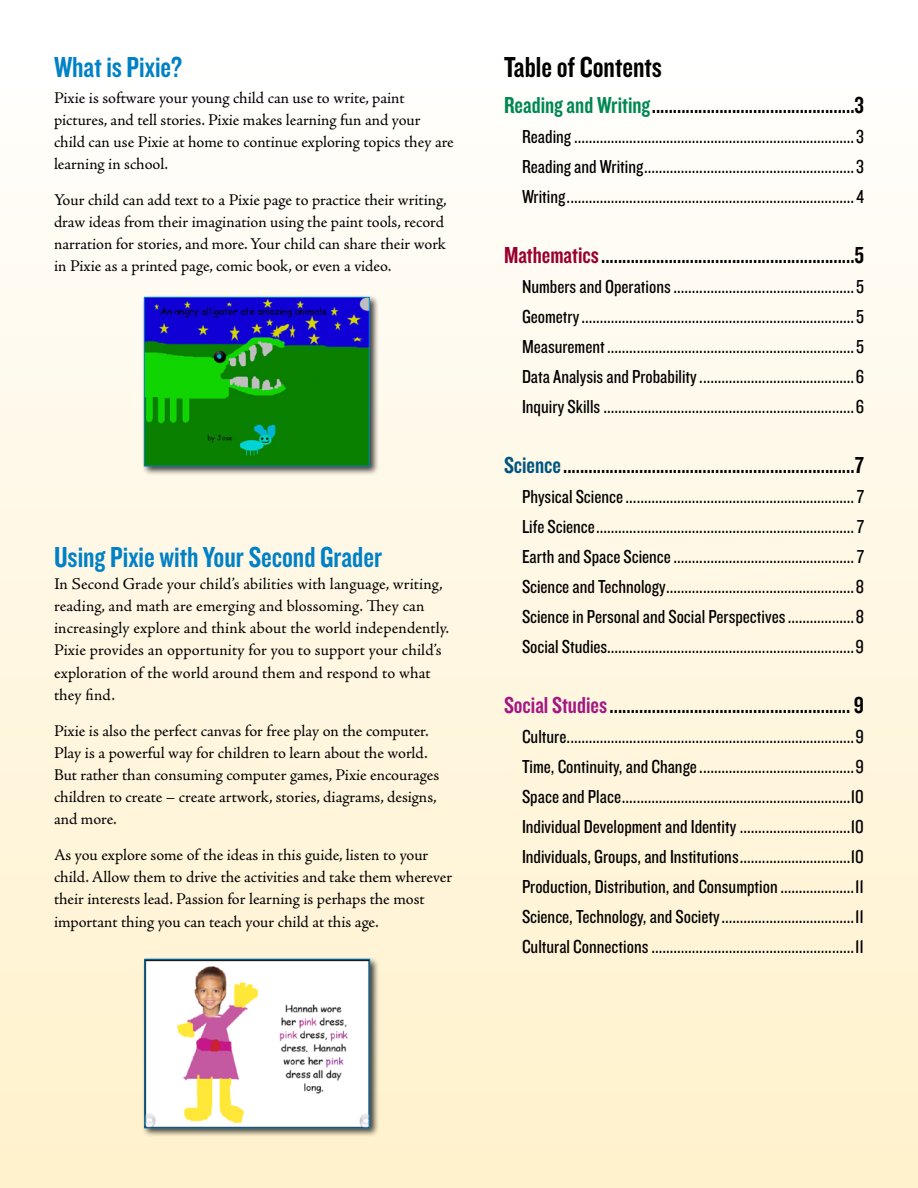
<style>
.page{position:relative;width:918px;height:1188px;background:#fff}
.page>*{position:absolute;margin:0;border:0;box-sizing:border-box;transform-origin:0 0}
.t1{font:30px "Knockout HTF49 Liteweight";color:#0081c6}
.t2{font:30px "Knockout HTF49 Liteweight";color:#000}
.t3{font:24px "Knockout HTF49 Liteweight";color:#000}
.t4{font:19.5px/30px "Knockout HTF29 Junior Liteweight";color:#000;text-align:justify}
.t5{font:16.5px/22.2px "Adobe Jenson Pro";color:#000}
.s1{color:#008752}
.s2{color:#98002e}
.s3{color:#005581}
.s4{color:#a21984}
</style>
<div class="page">
<div style="left:1px;top:1px;width:916px;height:1186px;background:linear-gradient(to bottom,#fff,#fff1cb)"></div>
<div style="left:142px;top:295px;width:237px;height:181px;background:#000;opacity:.75"></div>
<img style="left:146px;top:299px;width:221px;height:165px">
<div style="left:144px;top:297px;width:225px;height:169px;border:1px solid #0081c6"></div>
<div style="left:142px;top:957px;width:238px;height:180px;background:#000;opacity:.75"></div>
<img style="left:147px;top:961px;width:221px;height:165px">
<div style="left:145px;top:959px;width:225px;height:169px;border:1px solid #0081c6"></div>
<h1 class="t1" style="left:54px;top:52px;width:130px">What is Pixie?</h1>
<p class="t5" style="left:54px;top:87px;width:401px">Pixie is software your young child can use to write, paint pictures, and tell stories. Pixie makes learning fun and your child can use Pixie at home to continue exploring topics they are learning in school.</p>
<p class="t5" style="left:54px;top:189px;width:394px">Your child can add text to a Pixie page to practice their writing, draw ideas from their imagination using the paint tools, record narration for stories, and more. Your child can share their work in Pixie as a printed page, comic book, or even a video.</p>
<h1 class="t1" style="left:54px;top:541px;width:330px">Using Pixie with Your Second Grader</h1>
<p class="t5" style="left:54px;top:573px;width:397px">In Second Grade your child’s abilities with language, writing, reading, and math are emerging and blossoming. They can increasingly explore and think about the world independently.<br>Pixie provides an opportunity for you to support your child’s exploration of the world around them and respond to what they find.</p>
<p class="t5" style="left:54px;top:720px;width:387px">Pixie is also the perfect canvas for free play on the computer.<br>Play is a powerful way for children to learn about the world.<br>But rather than consuming computer games, Pixie encourages children to create – create artwork, stories, diagrams, designs, and more.</p>
<p class="t5" style="left:54px;top:844px;width:400px">As you explore some of the ideas in this guide, listen to your child. Allow them to drive the activities and take them wherever their interests lead. Passion for learning is perhaps the most important thing you can teach your child at this age.</p>
<h1 class="t2" style="left:504px;top:52px;width:159px">Table of Contents</h1>
<p class="t3" style="left:504px;top:93px;width:361px"><span class="s1">Reading and Writing</span>................................................3</p>
<p class="t4" style="left:522px;top:122px;width:343px">Reading.............................................................................3<br>Reading and Writing..........................................................3<br>Writing...............................................................................4</p>
<p class="t3" style="left:504px;top:243px;width:361px"><span class="s2">Mathematics</span>............................................................5</p>
<p class="t4" style="left:522px;top:272px;width:343px">Numbers and Operations..................................................5<br>Geometry...........................................................................5<br>Measurement....................................................................5<br>Data Analysis and Probability...........................................6<br>Inquiry Skills.....................................................................6</p>
<p class="t3" style="left:504px;top:453px;width:361px"><span class="s3">Science</span>.....................................................................7</p>
<p class="t4" style="left:522px;top:482px;width:344px">Physical Science...............................................................7<br>Life Science.......................................................................7<br>Earth and Space Science..................................................7<br>Science and Technology....................................................8<br>Science in Personal and Social Perspectives...................8<br>Social Studies...................................................................9</p>
<p class="t3" style="left:504px;top:693px;width:361px"><span class="s4">Social Studies</span>......................................................... 9</p>
<p class="t4" style="left:522px;top:722px;width:343px">Culture...............................................................................9<br>Time, Continuity, and Change...........................................9<br>Space and Place...............................................................10<br>Individual Development and Identity...............................10<br>Individuals, Groups, and Institutions...............................10<br>Production, Distribution, and Consumption.....................11<br>Science, Technology, and Society.....................................11<br>Cultural Connections........................................................11</p>
</div>
